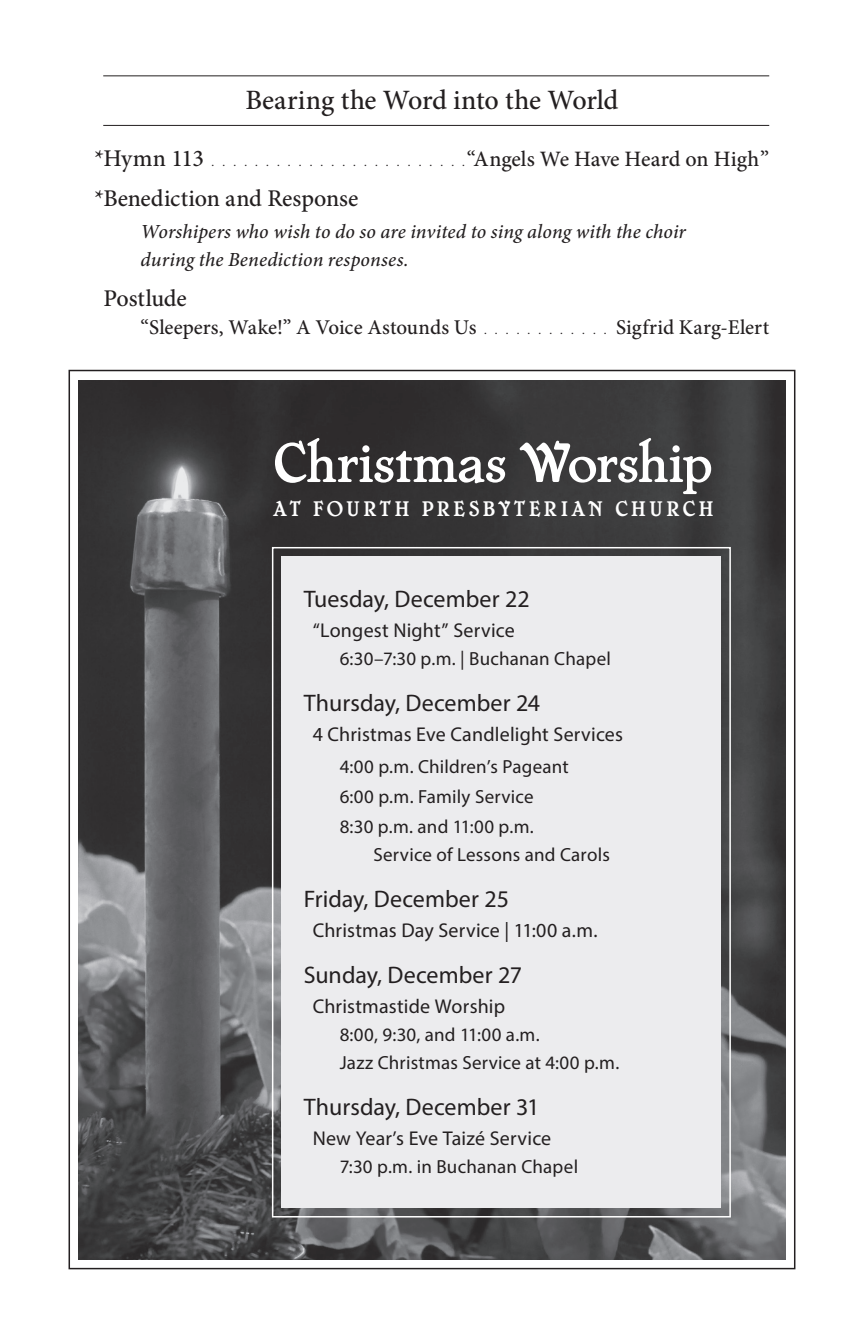
<style>
.page{position:relative;width:864px;height:1332px;background:#fff}
.page>*{position:absolute;margin:0;border:0;box-sizing:border-box;transform-origin:0 0}
.t1{font:58px "Chesterfield LT Std";letter-spacing:-.005em;color:#fff}
.t2{font:500 28px "Minion Pro";letter-spacing:-.045em;color:#231f20}
.t3{font:24px "Myriad Pro";letter-spacing:.005em;color:#231f20}
.t4{font:500 24px "Minion Pro";letter-spacing:-.015em;color:#231f20}
.t5{font:500 22px "Minion Pro";letter-spacing:-.005em;color:#231f20}
.t6{font:22px "Chesterfield LT Std";letter-spacing:.165em;color:#fff}
.t7{font:500 21px "Minion Pro";letter-spacing:-.005em;color:#231f20}
.t8{font:20px "Myriad Pro";letter-spacing:.01em;color:#231f20}
.t9{font:italic 500 20px "Minion Pro";letter-spacing:.005em;color:#231f20}
.t10{font:19px "Myriad Pro";letter-spacing:.01em;color:#231f20}
.s1{font-size:24px}
.s2{font-size:12px}
</style>
<div class="page">
<hr style="left:103px;top:75px;width:666px;height:1px;background:#231f20">
<hr style="left:103px;top:125px;width:666px;height:1px;background:#231f20">
<img style="left:78px;top:380px;width:708px;height:880px">
<div style="left:272px;top:547px;width:459px;height:671px;border:2px solid #fff"></div>
<div style="left:281px;top:557px;width:440px;height:651px;background:#ececee"></div>
<p class="t2" style="left:245px;top:81px;width:375px">Bearing the Word into the World</p>
<p class="t5" style="left:95px;top:144px;width:676px"><span class="s1">*Hymn 113</span> <span class="s2">. . . . . . . . . . . . . . . . . . . . . . .</span> “Angels We Have Heard on High”</p>
<p class="t4" style="left:95px;top:182px;width:265px">*Benediction and Response</p>
<p class="t9" style="left:141px;top:218px;width:547px">Worshipers who wish to do so are invited to sing along with the choir</p>
<p class="t9" style="left:141px;top:246px;width:270px">during the Benediction responses.</p>
<p class="t4" style="left:104px;top:282px;width:85px">Postlude</p>
<p class="t7" style="left:141px;top:313px;width:630px">“Sleepers, Wake!” A Voice Astounds Us <span class="s2">. . . . . . . . . . . .</span> Sigfrid Karg-Elert</p>
<p class="t1" style="left:274px;top:429px;width:441px">Christmas Worship</p>
<p class="t6" style="left:274px;top:496px;width:441px">AT FOURTH PRESBYTERIAN CHURCH</p>
<p class="t3" style="left:304px;top:584px;width:228px">Tuesday, December 22</p>
<p class="t8" style="left:313px;top:618px;width:204px">“Longest Night” Service</p>
<p class="t10" style="left:340px;top:647px;width:273px">6:30–7:30 p.m. | Buchanan Chapel</p>
<p class="t3" style="left:304px;top:688px;width:238px">Thursday, December 24</p>
<p class="t8" style="left:313px;top:722px;width:312px">4 Christmas Eve Candlelight Services</p>
<p class="t10" style="left:340px;top:755px;width:231px">4:00 p.m. Children’s Pageant</p>
<p class="t10" style="left:340px;top:785px;width:195px">6:00 p.m. Family Service</p>
<p class="t10" style="left:340px;top:815px;width:196px">8:30 p.m. and 11:00 p.m.</p>
<p class="t10" style="left:373px;top:843px;width:238px">Service of Lessons and Carols</p>
<p class="t3" style="left:304px;top:884px;width:207px">Friday, December 25</p>
<p class="t8" style="left:313px;top:918px;width:286px">Christmas Day Service | 11:00 a.m.</p>
<p class="t3" style="left:304px;top:960px;width:220px">Sunday, December 27</p>
<p class="t8" style="left:313px;top:994px;width:194px">Christmastide Worship</p>
<p class="t10" style="left:340px;top:1023px;width:202px">8:00, 9:30, and 11:00 a.m.</p>
<p class="t10" style="left:340px;top:1051px;width:281px">Jazz Christmas Service at 4:00 p.m.</p>
<p class="t3" style="left:304px;top:1092px;width:237px">Thursday, December 31</p>
<p class="t8" style="left:313px;top:1126px;width:240px">New Year’s Eve Taizé Service</p>
<p class="t10" style="left:340px;top:1155px;width:240px">7:30 p.m. in Buchanan Chapel</p>
</div>
